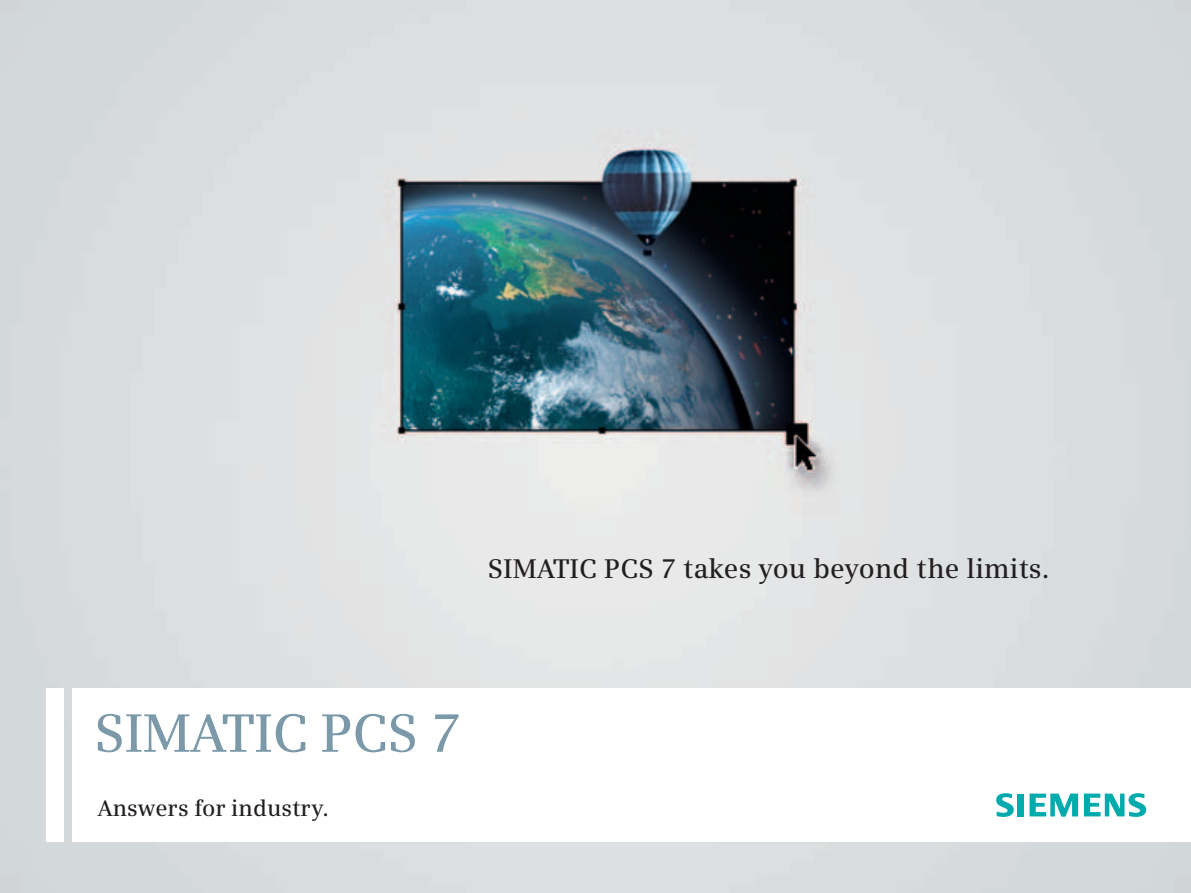
<style>
.page{position:relative;width:1191px;height:893px;background:#fff}
.page>*{position:absolute;margin:0;border:0;box-sizing:border-box;transform-origin:0 0}
.t1{font:600 54px "Siemens Serif OT";letter-spacing:-.01em;color:#7b99a9}
.t2{font:600 27px "Siemens Serif OT";letter-spacing:.005em;color:#231f20}
.t3{font:600 22.5px "Siemens Serif OT";color:#231f20}
</style>
<div class="page">
<img style="left:1px;top:0;width:1190px;height:893px">
<div style="left:72px;top:689px;width:1119px;height:153px;background:#fff"></div>
<div style="left:47px;top:689px;width:17px;height:153px;background:#fff"></div>
<svg style="left:996px;top:793px;width:17px;height:24px"></svg>
<div style="left:1017px;top:794px;width:6px;height:22px;background:#00aaad"></div>
<svg style="left:1029px;top:794px;width:49px;height:23px"></svg>
<svg style="left:1084px;top:793px;width:62px;height:24px"></svg>
<hr style="left:0;top:0;width:1px;height:893px;background:#7b99a9">
<p class="t2" style="left:488px;top:557px;width:563px">SIMATIC PCS 7 takes you beyond the limits.</p>
<h1 class="t1" style="left:94px;top:711px;width:369px">SIMATIC PCS 7</h1>
<p class="t3" style="left:98px;top:799px;width:232px">Answers for industry.</p>
</div>
